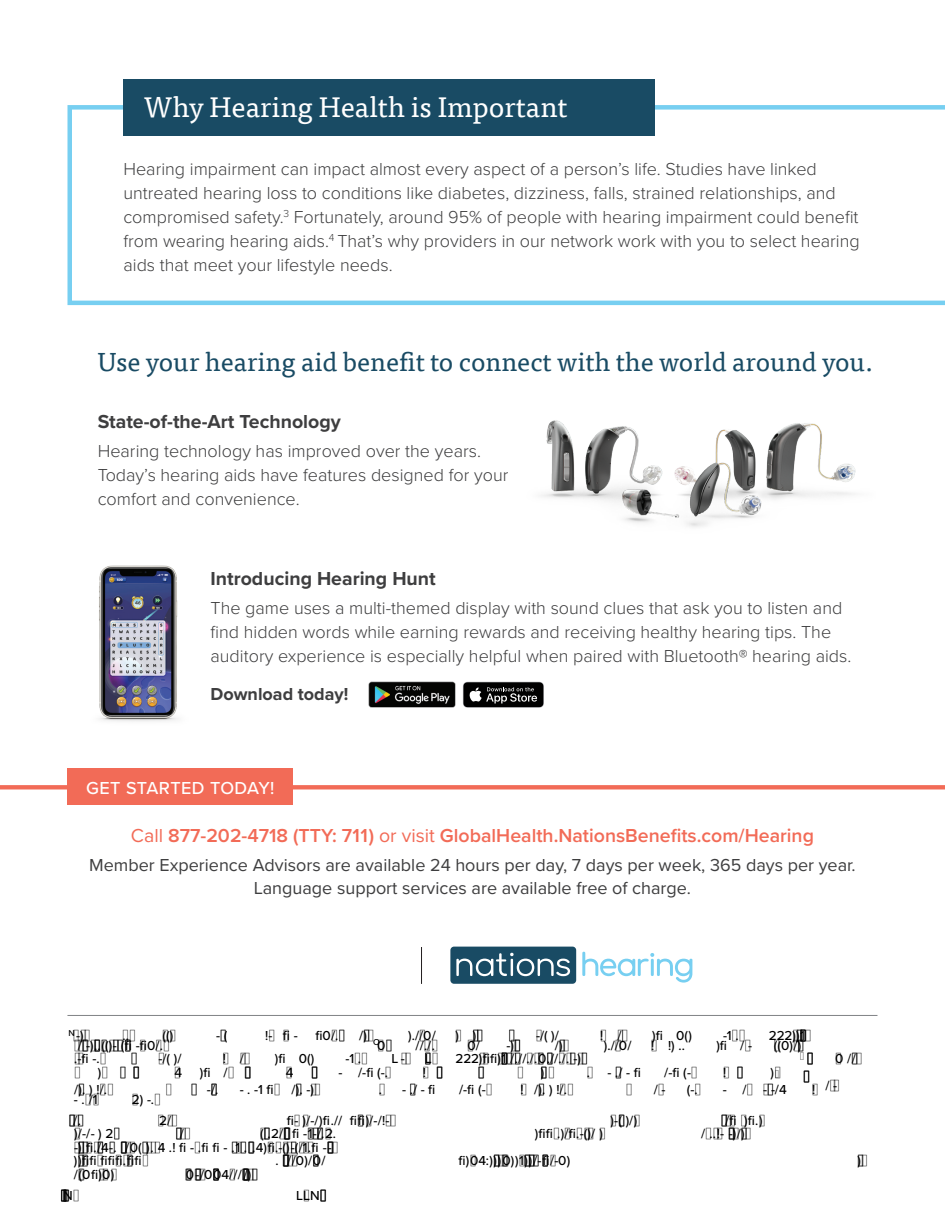
<style>
.page{position:relative;width:945px;height:1215px;background:#fff}
.page>*{position:absolute;margin:0;border:0;box-sizing:border-box;transform-origin:0 0}
.t1{font:28.5px "Tisa Pro";color:#fff}
.t2{font:26.25px "Tisa Pro";color:#194b64}
.t3{font:600 19.5px "Proxima Nova";color:#f26b57}
.t4{font:700 19.5px "Proxima Nova";color:#3e3e3f}
.t5{font:300 18px/24px "Proxima Nova";color:#3e3e3f}
.t6{font:18px/22.5px "Proxima Nova";color:#3e3e3f;text-align:center}
.t7{font:500 18px "Proxima Nova";letter-spacing:.02em;color:#fff}
.t8{font:700 18px "Proxima Nova";color:#3e3e3f}
.t9{font:500 13.5px/13.5px "Proxima Nova";letter-spacing:.005em;color:#000}
.s1{font-weight:400}
.s2{font-size:8.85px}
</style>
<div class="page">
<svg style="left:68px;top:105px;width:877px;height:200px"></svg>
<div style="left:123px;top:80px;width:532px;height:56px;background:#194b64"></div>
<img style="left:99px;top:565px;width:79px;height:157px">
<svg style="left:463px;top:682px;width:81px;height:26px;background:#333"></svg>
<img style="left:368px;top:681px;width:88px;height:27px">
<img style="left:541px;top:420px;width:315px;height:107px">
<hr style="left:67px;top:1015px;width:810px;height:1px;background:#808285">
<svg style="left:0;top:785px;width:945px;height:4px;background:#f26f5c"></svg>
<div style="left:67px;top:769px;width:226px;height:36px;background:#f26b57"></div>
<hr style="left:421px;top:947px;width:1px;height:37px;background:#231f20">
<svg style="left:582px;top:952px;width:110px;height:31px"></svg>
<div style="left:450px;top:947px;width:126px;height:37px;background:#194b64;border-radius:4px"></div>
<svg style="left:456px;top:953px;width:114px;height:23px"></svg>
<h1 class="t1" style="left:144px;top:86px;width:425px">Why Hearing Health is Important</h1>
<p class="t5" style="left:123px;top:156px;width:738px">Hearing impairment can impact almost every aspect of a person’s life. Studies have linked untreated hearing loss to conditions like diabetes, dizziness, falls, strained relationships, and compromised safety.<sup>3</sup> Fortunately, around 95% of people with hearing impairment could benefit from wearing hearing aids.<sup>4</sup> That’s why providers in our network work with you to select hearing aids that meet your lifestyle needs.</p>
<h2 class="t2" style="left:98px;top:342px;width:777px">Use your hearing aid benefit to connect with the world around you.</h2>
<h3 class="t4" style="left:98px;top:407px;width:245px">State-of-the-Art Technology</h3>
<h3 class="t5" style="left:98px;top:438px;width:412px">Hearing technology has improved over the years.<br>Today’s hearing aids have features designed for your comfort and convenience.</h3>
<h3 class="t4" style="left:211px;top:564px;width:227px">Introducing Hearing Hunt</h3>
<p class="t5" style="left:211px;top:595px;width:642px">The game uses a multi-themed display with sound clues that ask you to listen and find hidden words while earning rewards and receiving healthy hearing tips. The auditory experience is especially helpful when paired with Bluetooth® hearing aids.</p>
<h3 class="t8" style="left:211px;top:680px;width:139px">Download today!</h3>
<h3 class="t7" style="left:86px;top:775px;width:190px">GET STARTED TODAY!</h3>
<h3 class="t3" style="left:131px;top:821px;width:685px"><span class="s1">Call</span> 877-202-4718 (TTY: 711) <span class="s1">or visit</span> GlobalHealth.NationsBenefits.com/Hearing</h3>
<h3 class="t6" style="left:89px;top:853px;width:768px">Member Experience Advisors are available 24 hours per day, 7 days per week, 365 days per year.<br>Language support services are available free of charge.</h3>
<p class="t9" style="left:69px;top:1029px;width:23px"><sup>N</sup>Ž-$)"</p>
<p class="t9" style="left:122px;top:1029px;width:14px">*..ƒ</p>
<p class="t9" style="left:152px;top:1029px;width:25px">- *((*)</p>
<p class="t9" style="left:216px;top:1029px;width:13px">- *'(</p>
<p class="t9" style="left:265px;top:1029px;width:34px">! *- 'fi -</p>
<p class="t9" style="left:315px;top:1029px;width:59px">-fi0'/.•• /$*)'</p>
<p class="t9" style="left:408px;top:1029px;width:29px">)./$/0/</p>
<p class="t9" style="left:455px;top:1029px;width:28px">*) - "$) "‚</p>
<p class="t9" style="left:508px;top:1029px;width:52px">• +-/( )/</p>
<p class="t9" style="left:600px;top:1029px;width:29px">*! '/ #</p>
<p class="t9" style="left:652px;top:1029px;width:41px">)fi 0()</p>
<p class="t9" style="left:723px;top:1029px;width:23px">-1$.‚</p>
<p class="t9" style="left:769px;top:1029px;width:43px">2 2 2 •) $•) $#•"*1 ¨</p>
<p class="t9" style="left:74px;top:1038px;width:96px">#'/ #¨- $) "–'*. . –*( ( *) –+- *'( –*'fi - –fi 0 '/ . •</p>
<p class="t9" style="left:373px;top:1038px;width:20px"><sup>O</sup>Ž0 $&amp;</p>
<p class="t9" style="left:416px;top:1038px;width:23px">//$./$.</p>
<p class="t9" style="left:467px;top:1038px;width:14px">-*0/</p>
<p class="t9" style="left:506px;top:1038px;width:15px">- $) "••</p>
<p class="t9" style="left:555px;top:1038px;width:15px">/ $*) '</p>
<p class="t9" style="left:604px;top:1038px;width:29px">)./$/0/</p>
<p class="t9" style="left:651px;top:1038px;width:36px">*! !) ..</p>
<p class="t9" style="left:716px;top:1038px;width:37px">)fi /#-</p>
<p class="t9" style="left:774px;top:1038px;width:31px">*((0)$/$*)</p>
<p class="t9" style="left:74px;top:1051px;width:33px">$.*-fi -.‚</p>
<p class="t9" style="left:131px;top:1051px;width:52px">• +-/( )/</p>
<p class="t9" style="left:222px;top:1051px;width:29px">*! '/ #</p>
<p class="t9" style="left:275px;top:1051px;width:41px">)fi 0()</p>
<p class="t9" style="left:345px;top:1051px;width:23px">-1$.‚</p>
<p class="t9" style="left:391px;top:1051px;width:48px">L -+-• MKL‚</p>
<p class="t9" style="left:456px;top:1051px;width:133px">2 2 2 •) $fi fi •) $#•"*1 ¨#'/ #¨. / / $. / $. ¨,0 $&amp;–. / / $. / $. –#- $) "•</p>
<p class="t9" style="left:800px;top:1051px;width:14px"><sup>Á</sup> MK</p>
<p class="t9" style="left:835px;top:1051px;width:28px">'0 / */ #</p>
<p class="t9" style="left:74px;top:1065px;width:7px">‚</p>
<p class="t9" style="left:98px;top:1065px;width:43px">)• ¨ *"'</p>
<p class="t9" style="left:174px;top:1065px;width:9px">'4</p>
<p class="t9" style="left:200px;top:1065px;width:52px">)fi /# *"'</p>
<p class="t9" style="left:286px;top:1065px;width:9px">'4</p>
<p class="t9" style="left:311px;top:1065px;width:7px">'*"</p>
<p class="t9" style="left:338px;top:1065px;width:54px">- /-fi (-&amp;.</p>
<p class="t9" style="left:422px;top:1065px;width:21px">*! *"'</p>
<p class="t9" style="left:478px;top:1065px;width:7px">ú¨</p>
<p class="t9" style="left:517px;top:1065px;width:7px">#</p>
<p class="t9" style="left:540px;top:1065px;width:15px">$#*) Ã</p>
<p class="t9" style="left:587px;top:1065px;width:7px">$.</p>
<p class="t9" style="left:608px;top:1065px;width:35px">- "$. / - fi</p>
<p class="t9" style="left:664px;top:1065px;width:34px">/-fi (-&amp;</p>
<p class="t9" style="left:723px;top:1065px;width:21px">*! - +'</p>
<p class="t9" style="left:771px;top:1065px;width:11px">) •<span class="s2">Á</span></p>
<p class="t9" style="left:803px;top:1069px;width:7px">MK</p>
<p class="t9" style="left:74px;top:1083px;width:40px">/$*). ) !$/.‚</p>
<p class="t9" style="left:165px;top:1083px;width:54px">• -' -$"#/.</p>
<p class="t9" style="left:240px;top:1083px;width:82px">- . -1 fi• /$*). -$)"</p>
<p class="t9" style="left:379px;top:1083px;width:7px">$.</p>
<p class="t9" style="left:402px;top:1083px;width:35px">- "$. / - fi</p>
<p class="t9" style="left:459px;top:1083px;width:34px">/-fi (-&amp;</p>
<p class="t9" style="left:520px;top:1083px;width:54px">*! /$*). ) !$/.‚</p>
<p class="t9" style="left:626px;top:1083px;width:41px">• /#-</p>
<p class="t9" style="left:687px;top:1083px;width:15px">(-&amp;.</p>
<p class="t9" style="left:723px;top:1083px;width:66px">- /# +-*+-/4</p>
<p class="t9" style="left:812px;top:1078px;width:28px">*! / #$-</p>
<p class="t9" style="left:74px;top:1092px;width:26px">- .+/$1</p>
<p class="t9" style="left:132px;top:1092px;width:30px">*2) -.•</p>
<p class="t9" style="left:69px;top:1113px;width:16px">'*''/ #$.</p>
<p class="t9" style="left:158px;top:1113px;width:21px">¨2$/#</p>
<p class="t9" style="left:287px;top:1113px;width:110px">fi$- *)/-/)fi.// fi$fi*)/-/!*-–</p>
<p class="t9" style="left:610px;top:1113px;width:31px">•) - *'( ) / $)</p>
<p class="t9" style="left:721px;top:1113px;width:45px">'*''/ #fi +) fi . *)</p>
<p class="t9" style="left:74px;top:1126px;width:47px">*)/-/- ) 2'•</p>
<p class="t9" style="left:175px;top:1126px;width:16px">'*''/ #</p>
<p class="t9" style="left:260px;top:1126px;width:78px">*( +'$. 2 $/ #+'$' fi - '$1 $'- $"#/ . '2 .</p>
<p class="t9" style="left:535px;top:1126px;width:72px">)fifi*.)*/fi$.-$($)/ *)</p>
<p class="t9" style="left:701px;top:1126px;width:51px">/ #. $. *! - ‚*'- ‚) / $*) '</p>
<p class="t9" style="left:74px;top:1140px;width:265px">*- $") ‚"‚fi $. $'/ 4 ‚*- . 3•'*''/ #0 ( +'*) '. '4 . ! fi - '. fi fi - #*. $1 $'. +'$'. 4 ) *fi $. - $( $) +*- ( */ $1 *. fi - 5‚*'- ‚ )$*)'$fifi‚fifi‚fi$.+$fifi*</p>
<p class="t9" style="left:276px;top:1153px;width:52px">. 3*•'*''/ #/ 0 ) / #¸'0 /</p>
<p class="t9" style="left:459px;top:1153px;width:113px">fi ) ,0 4 : ) #$=) #) #¸$0 ) ) "1 &amp;#x) "+#) $=/ - €$3¼fi ¾/ - 0 )</p>
<p class="t9" style="left:857px;top:1153px;width:11px">#¸) "</p>
<p class="t9" style="left:74px;top:1167px;width:44px">/„‚(0fi‚)"0•)</p>
<p class="t9" style="left:185px;top:1167px;width:74px">"€,0 €"$‚- „/ 0 ‚$&amp;#0 4 9/ / / ‚#*"$Š/ Q) #•</p>
<p class="t9" style="left:60px;top:1188px;width:20px">QKMŸ- - ŸMKN Ÿ</p>
<p class="t9" style="left:296px;top:1188px;width:31px">LKLNMK</p>
</div>
